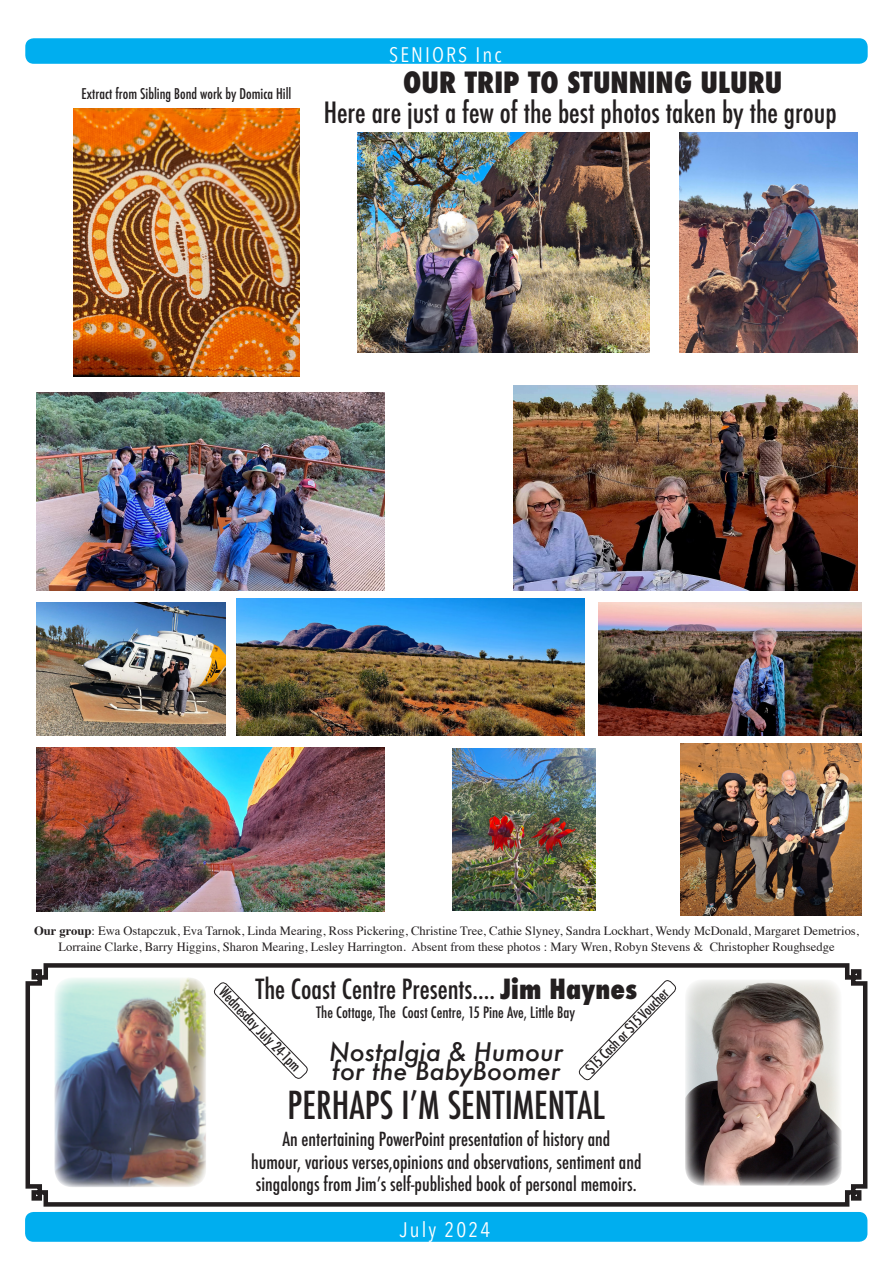
<style>
.page{position:relative;width:893px;height:1263px;background:#fff}
.page>*{position:absolute;margin:0;border:0;box-sizing:border-box;transform-origin:0 0}
.t1{font:500 condensed 37.5px "Futura";color:#231f20}
.t2{font:500 condensed 28.5px "Futura";color:#231f20}
.t3{font:800 condensed 28.5px "Futura";color:#231f20}
.t4{font:500 condensed 27px "Futura";color:#231f20}
.t5{font:italic 500 24.9px/19.5px "Futura";color:#231f20}
.t6{font:21px "Avenir Next Condensed";letter-spacing:.1em;color:#fff}
.t7{font:500 condensed 18.9px/22.6px "Futura";color:#231f20;text-align:center}
.t8{font:500 condensed 15.3px "Futura";color:#231f20}
.t9{font:500 condensed 14.4px "Futura";color:#231f20}
.t10{font:12.6px/15.1px "Times";color:#231f20;text-align:center}
.s1{font-weight:700}
.s2{font-weight:800}
</style>
<div class="page">
<div style="left:25px;top:38px;width:843px;height:26px;background:#00aeef;border-radius:9px"></div>
<div style="left:25px;top:1212px;width:842px;height:30px;background:#00aeef;border-radius:9px"></div>
<img style="left:358px;top:133px;width:292px;height:219px">
<img style="left:679px;top:133px;width:178px;height:219px">
<img style="left:453px;top:749px;width:142px;height:161px">
<img style="left:36px;top:602px;width:189px;height:134px">
<img style="left:598px;top:602px;width:263px;height:134px">
<img style="left:236px;top:598px;width:349px;height:138px">
<img style="left:36px;top:747px;width:349px;height:165px">
<img style="left:36px;top:392px;width:349px;height:199px">
<svg style="left:25px;top:963px;width:843px;height:244px"></svg>
<img style="left:54px;top:977px;width:152px;height:210px">
<img style="left:685px;top:979px;width:157px;height:207px">
<svg style="left:213px;top:981px;width:96px;height:99px"></svg>
<svg style="left:578px;top:979px;width:99px;height:102px"></svg>
<img style="left:513px;top:386px;width:344px;height:205px">
<img style="left:73px;top:108px;width:227px;height:268px">
<img style="left:680px;top:743px;width:181px;height:173px">
<p class="t9" style="left:82px;top:84px;width:211px">Extract from Sibling Bond work by Domica Hill</p>
<h3 class="t6" style="left:389px;top:36px;width:114px">SENIORS Inc</h3>
<p class="t3" style="left:403px;top:63px;width:381px">OUR TRIP TO STUNNING ULURU</p>
<p class="t2" style="left:324px;top:94px;width:514px">Here are just a few of the best photos taken by the group</p>
<p class="t10" style="left:34px;top:922px;width:826px"><span class="s1">Our group</span>: Ewa Ostapczuk, Eva Tarnok, Linda Mearing, Ross Pickering, Christine Tree, Cathie Slyney, Sandra Lockhart, Wendy McDonald, Margaret Demetrios,<br>Lorraine Clarke, Barry Higgins, Sharon Mearing, Lesley Harrington. Absent from these photos : Mary Wren, Robyn Stevens &amp; Christopher Roughsedge</p>
<p class="t4" style="left:256px;top:972px;width:383px">The Coast Centre Presents.... <span class="s2">Jim Haynes</span></p>
<p class="t5" style="left:329px;top:1041px;width:235px">Nostalgia &amp; Humour for the BabyBoomer</p>
<p class="t1" style="left:288px;top:1081px;width:319px">PERHAPS I’M SENTIMENTAL</p>
<p class="t7" style="left:251px;top:1128px;width:392px">An entertaining PowerPoint presentation of history and<br>humour, various verses,opinions and observations, sentiment and singalongs from Jim’s self-published book of personal memoirs.</p>
<p class="t9" style="left:229px;top:983px;width:112px;rotate:46deg">Wednesday July 24-1pm</p>
<p class="t9" style="left:582px;top:1064px;width:113px;rotate:-46deg">$15 Cash or $15 Voucher</p>
<p class="t8" style="left:316px;top:1002px;width:260px">The Cottage, The Coast Centre, 15 Pine Ave, Little Bay</p>
<h3 class="t6" style="left:400px;top:1212px;width:92px">July 2024</h3>
</div>
